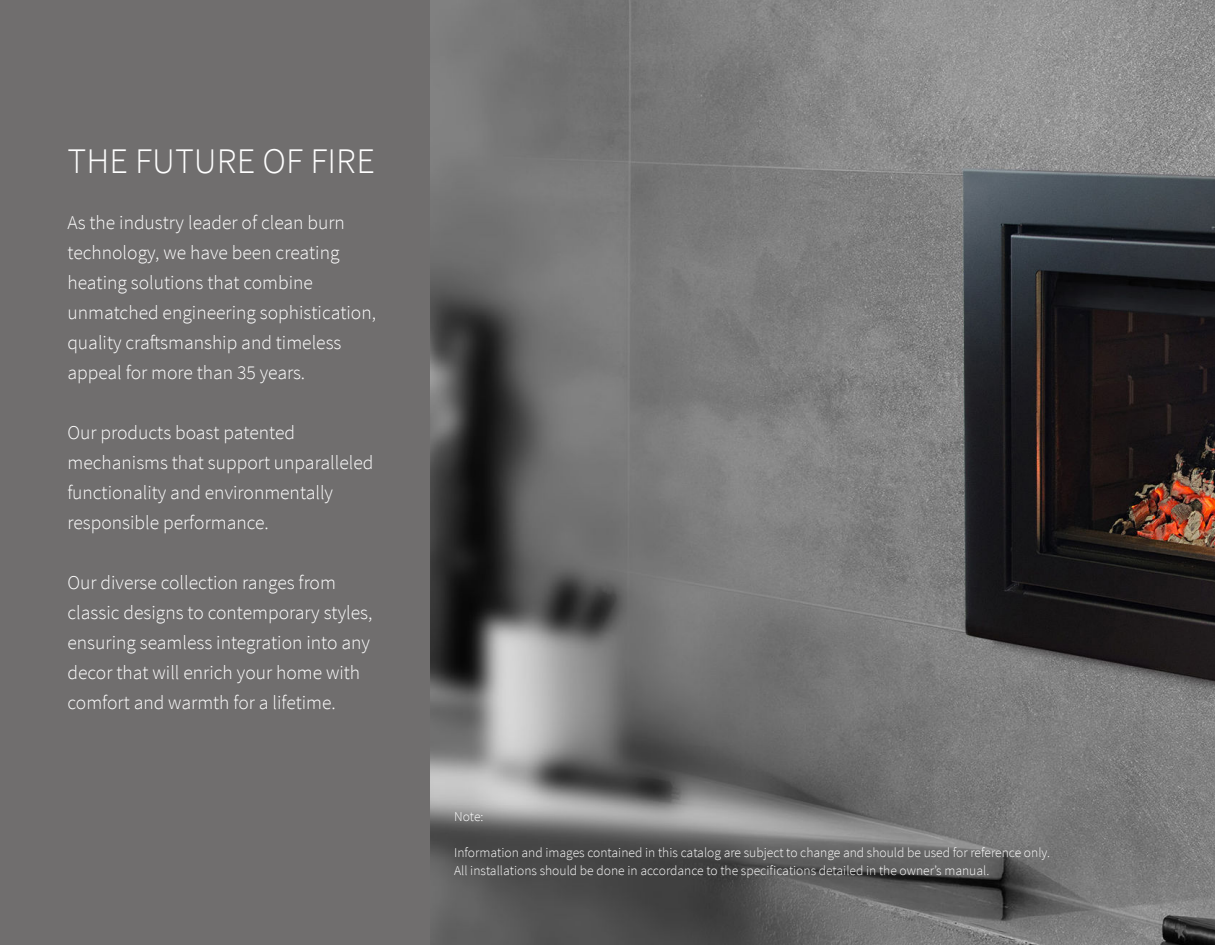
<style>
.page{position:relative;width:1215px;height:945px;background:#fff}
.page>*{position:absolute;margin:0;border:0;box-sizing:border-box;transform-origin:0 0}
.t1{font:300 36px "Source Sans Pro";color:#fff}
.t2{font:300 19.5px/30px "Source Sans Pro";color:#fff}
.t3{font:300 13.5px/18px "Source Sans Pro";color:#fff}
</style>
<div class="page">
<div style="left:0;top:0;width:431px;height:945px;background:#706e6e"></div>
<img style="left:430px;top:0;width:785px;height:945px">
<h1 class="t1" style="left:68px;top:147px;width:309px">THE FUTURE OF FIRE</h1>
<p class="t2" style="left:68px;top:209px;width:310px">As the industry leader of clean burn technology, we have been creating heating solutions that combine unmatched engineering sophistication, quality craftsmanship and timeless appeal for more than 35 years.</p>
<p class="t2" style="left:68px;top:419px;width:307px">Our products boast patented mechanisms that support unparalleled functionality and environmentally responsible performance.</p>
<p class="t2" style="left:68px;top:569px;width:306px">Our diverse collection ranges from classic designs to contemporary styles, ensuring seamless integration into any decor that will enrich your home with comfort and warmth for a lifetime.</p>
<p class="t3" style="left:454px;top:809px;width:31px">Note:</p>
<p class="t3" style="left:454px;top:845px;width:598px">Information and images contained in this catalog are subject to change and should be used for reference only.<br>All installations should be done in accordance to the specifications detailed in the owner’s manual.</p>
</div>
